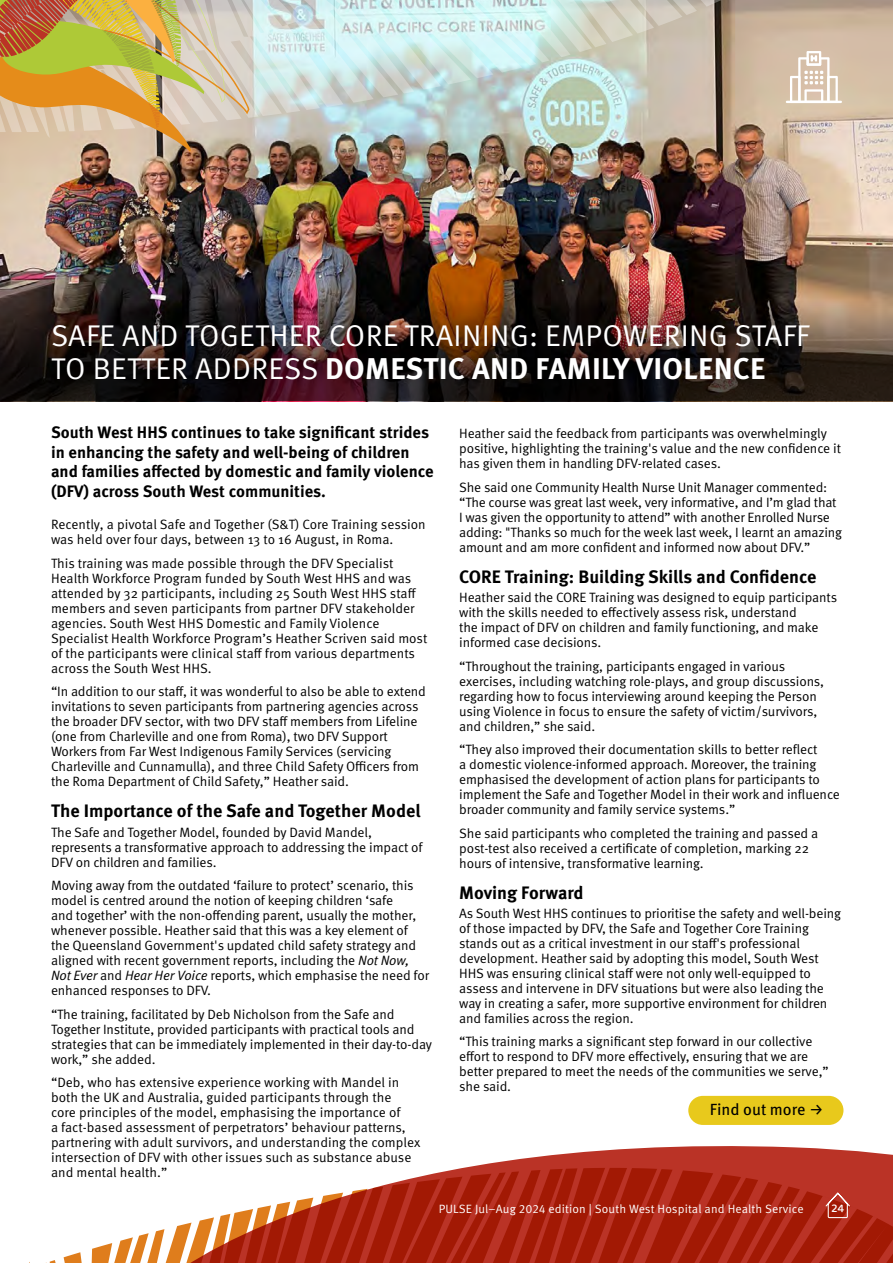
<style>
.page{position:relative;width:893px;height:1263px;background:#fff}
.page>*{position:absolute;margin:0;border:0;box-sizing:border-box;transform-origin:0 0}
.t1{font:30px/33px "Meta Pro";letter-spacing:.01em;color:#fff}
.t2{font:700 18px "Meta Pro";color:#000}
.t3{font:700 16.5px/19.5px "Meta Pro";color:#000}
.t4{font:16.2px "Meta Pro";color:#000}
.t5{font:13.5px/15px "Meta Pro";letter-spacing:-.01em;color:#000}
.t6{font:12px "Meta Pro";letter-spacing:.01em;color:#fff}
.t7{font:500 12px "Baloo 2";color:#fff}
.s1{font-weight:700}
.s2{font-style:italic}
.s3{font-family:"Fira Sans"}
</style>
<div class="page">
<img style="left:0;top:174px;width:893px;height:125px">
<img style="left:0;top:299px;width:893px;height:102px">
<div style="left:688px;top:1096px;width:155px;height:29px;background:#e8c91c;border-radius:15px"></div>
<svg style="left:463px;top:1146px;width:430px;height:22px;fill:#ba3326"></svg>
<svg style="left:452px;top:1168px;width:441px;height:95px;background:#ab2311"></svg>
<svg style="left:29px;top:1170px;width:512px;height:93px"></svg>
<img style="left:0;top:0;width:893px;height:174px">
<svg style="left:823px;top:1192px;width:34px;height:27px"></svg>
<h1 class="t1" style="left:51px;top:320px;width:760px">SAFE AND TOGETHER CORE TRAINING: EMPOWERING STAFF<br>TO BETTER ADDRESS <span class="s1">DOMESTIC AND FAMILY VIOLENCE</span></h1>
<p class="t3" style="left:51px;top:423px;width:384px">South West HHS continues to take significant strides in enhancing the safety and well-being of children and families affected by domestic and family violence (DFV) across South West communities.</p>
<p class="t5" style="left:459px;top:427px;width:383px">Heather said the feedback from participants was overwhelmingly positive, highlighting the training's value and the new confidence it has given them in handling DFV-related cases.</p>
<p class="t5" style="left:459px;top:480px;width:384px">She said one Community Health Nurse Unit Manager commented: “The course was great last week, very informative, and I’m glad that I was given the opportunity to attend” with another Enrolled Nurse adding: "Thanks so much for the week last week, I learnt an amazing amount and am more confident and informed now about DFV.”</p>
<h2 class="t2" style="left:459px;top:565px;width:359px">CORE Training: Building Skills and Confidence</h2>
<p class="t5" style="left:459px;top:590px;width:379px">Heather said the CORE Training was designed to equip participants with the skills needed to effectively assess risk, understand<br>the impact of DFV on children and family functioning, and make informed case decisions.</p>
<p class="t5" style="left:459px;top:659px;width:366px">“Throughout the training, participants engaged in various exercises, including watching role-plays, and group discussions, regarding how to focus interviewing around keeping the Person using Violence in focus to ensure the safety of victim/survivors, and children,” she said.</p>
<p class="t5" style="left:459px;top:742px;width:382px">“They also improved their documentation skills to better reflect<br>a domestic violence-informed approach. Moreover, the training emphasised the development of action plans for participants to implement the Safe and Together Model in their work and influence broader community and family service systems.”</p>
<p class="t5" style="left:459px;top:826px;width:361px">She said participants who completed the training and passed a post-test also received a certificate of completion, marking 22 hours of intensive, transformative learning.</p>
<h2 class="t2" style="left:459px;top:881px;width:126px">Moving Forward</h2>
<p class="t5" style="left:459px;top:906px;width:383px">As South West HHS continues to prioritise the safety and well-being of those impacted by DFV, the Safe and Together Core Training stands out as a critical investment in our staff's professional development. Heather said by adopting this model, South West HHS was ensuring clinical staff were not only well-equipped to assess and intervene in DFV situations but were also leading the way in creating a safer, more supportive environment for children and families across the region.</p>
<p class="t5" style="left:459px;top:1035px;width:371px">“This training marks a significant step forward in our collective effort to respond to DFV more effectively, ensuring that we are better prepared to meet the needs of the communities we serve,” she said.</p>
<p class="t5" style="left:51px;top:517px;width:376px">Recently, a pivotal Safe and Together (S&amp;T) Core Training session was held over four days, between 13 to 16 August, in Roma.</p>
<p class="t5" style="left:51px;top:556px;width:378px">This training was made possible through the DFV Specialist Health Workforce Program funded by South West HHS and was attended by 32 participants, including 25 South West HHS staff members and seven participants from partner DFV stakeholder agencies. South West HHS Domestic and Family Violence Specialist Health Workforce Program’s Heather Scriven said most of the participants were clinical staff from various departments across the South West HHS.</p>
<p class="t5" style="left:51px;top:684px;width:376px">“In addition to our staff, it was wonderful to also be able to extend invitations to seven participants from partnering agencies across the broader DFV sector, with two DFV staff members from Lifeline (one from Charleville and one from Roma), two DFV Support Workers from Far West Indigenous Family Services (servicing Charleville and Cunnamulla), and three Child Safety Officers from the Roma Department of Child Safety,” Heather said.</p>
<h2 class="t2" style="left:51px;top:800px;width:371px">The Importance of the Safe and Together Model</h2>
<p class="t5" style="left:51px;top:825px;width:373px">The Safe and Together Model, founded by David Mandel, represents a transformative approach to addressing the impact of<br>DFV on children and families.</p>
<p class="t5" style="left:51px;top:878px;width:380px">Moving away from the outdated ‘failure to protect’ scenario, this model is centred around the notion of keeping children ‘safe<br>and together’ with the non-offending parent, usually the mother, whenever possible. Heather said that this was a key element of the Queensland Government's updated child safety strategy and aligned with recent government reports, including the <span class="s2">Not Now, Not Ever</span> and <span class="s2">Hear Her Voice</span> reports, which emphasise the need for enhanced responses to DFV.</p>
<p class="t5" style="left:51px;top:1007px;width:383px">“The training, facilitated by Deb Nicholson from the Safe and Together Institute, provided participants with practical tools and strategies that can be immediately implemented in their day-to-day work,” she added.</p>
<p class="t5" style="left:51px;top:1075px;width:371px">“Deb, who has extensive experience working with Mandel in both the UK and Australia, guided participants through the<br>core principles of the model, emphasising the importance of<br>a fact-based assessment of perpetrators’ behaviour patterns, partnering with adult survivors, and understanding the complex intersection of DFV with other issues such as substance abuse and mental health.”</p>
<p class="t4" style="left:710px;top:1099px;width:116px">Find out more <span class="s3">→</span></p>
<p class="t6" style="left:439px;top:1201px;width:366px">PULSE Jul–Aug 2024 edition | South West Hospital and Health Service</p>
<p class="t7" style="left:831px;top:1199px;width:14px">24</p>
</div>
